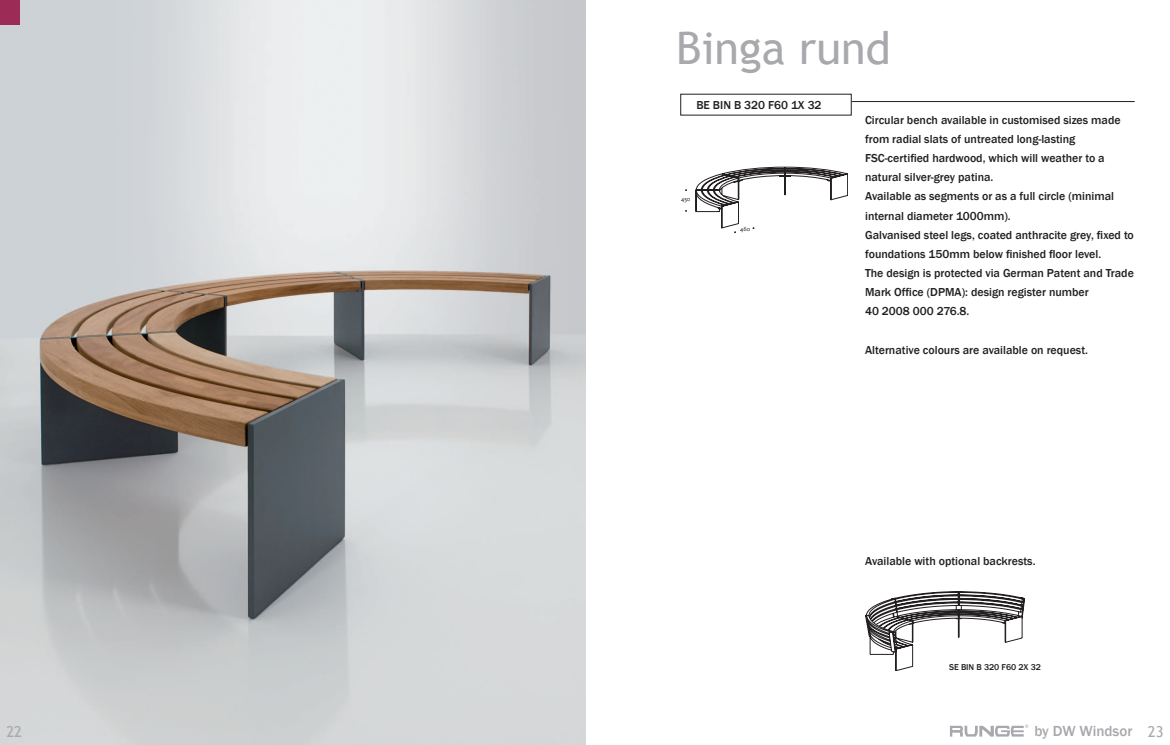
<style>
.page{position:relative;width:1170px;height:745px;background:#fff}
.page>*{position:absolute;margin:0;border:0;box-sizing:border-box;transform-origin:0 0}
.t1{font:45px "Trebuchet MS";color:#a8a9ad}
.t2{font:500 15px "Franklin Gothic";color:#a8a9ad}
.t3{font:15px "Trebuchet MS";color:#a8a9ad}
.t4{font:500 11.88px/19.1px "Franklin Gothic";color:#231f20}
.t5{font:500 8.75px "Franklin Gothic";color:#231f20}
.t6{font:6.12px "Scala Sans";color:#0f0c12}
.s1{font-family:"Trebuchet MS";font-weight:400}
</style>
<div class="page">
<hr style="left:851px;top:101px;width:283px;height:1px;background:#231f20">
<svg style="left:695px;top:167px;width:152px;height:66px"></svg>
<svg style="left:865px;top:591px;width:159px;height:79px"></svg>
<img style="left:0;top:0;width:585px;height:744px">
<div style="left:0;top:0;width:20px;height:25px;background:#9c2b56"></div>
<svg style="left:950px;top:724px;width:78px;height:12px"></svg>
<h1 class="t1" style="left:676px;top:22px;width:216px">Binga rund</h1>
<p class="t4" style="left:696px;top:95px;width:127px">BE BIN B 320 F60 1X 32</p>
<p class="t4" style="left:865px;top:110px;width:270px">Circular bench available in customised sizes made from radial slats of untreated long-lasting FSC-certified hardwood, which will weather to a natural silver-grey patina.<br>Available as segments or as a full circle (minimal internal diameter 1000mm).<br>Galvanised steel legs, coated anthracite grey, fixed to foundations 150mm below finished floor level.<br>The design is protected via German Patent and Trade Mark Office (DPMA): design register number<br>40 2008 000 276.8.</p>
<p class="t4" style="left:865px;top:340px;width:224px">Alternative colours are available on request.</p>
<p class="t6" style="left:681px;top:195px;width:11px">450</p>
<p class="t6" style="left:740px;top:225px;width:12px">460</p>
<p class="t4" style="left:865px;top:551px;width:172px">Available with optional backrests.</p>
<p class="t5" style="left:949px;top:661px;width:93px">SE BIN B 320 F60 2X 32</p>
<p class="t3" style="left:6px;top:722px;width:17px">22</p>
<p class="t2" style="left:1034px;top:721px;width:131px">by DW Windsor <span class="s1">23</span></p>
</div>
